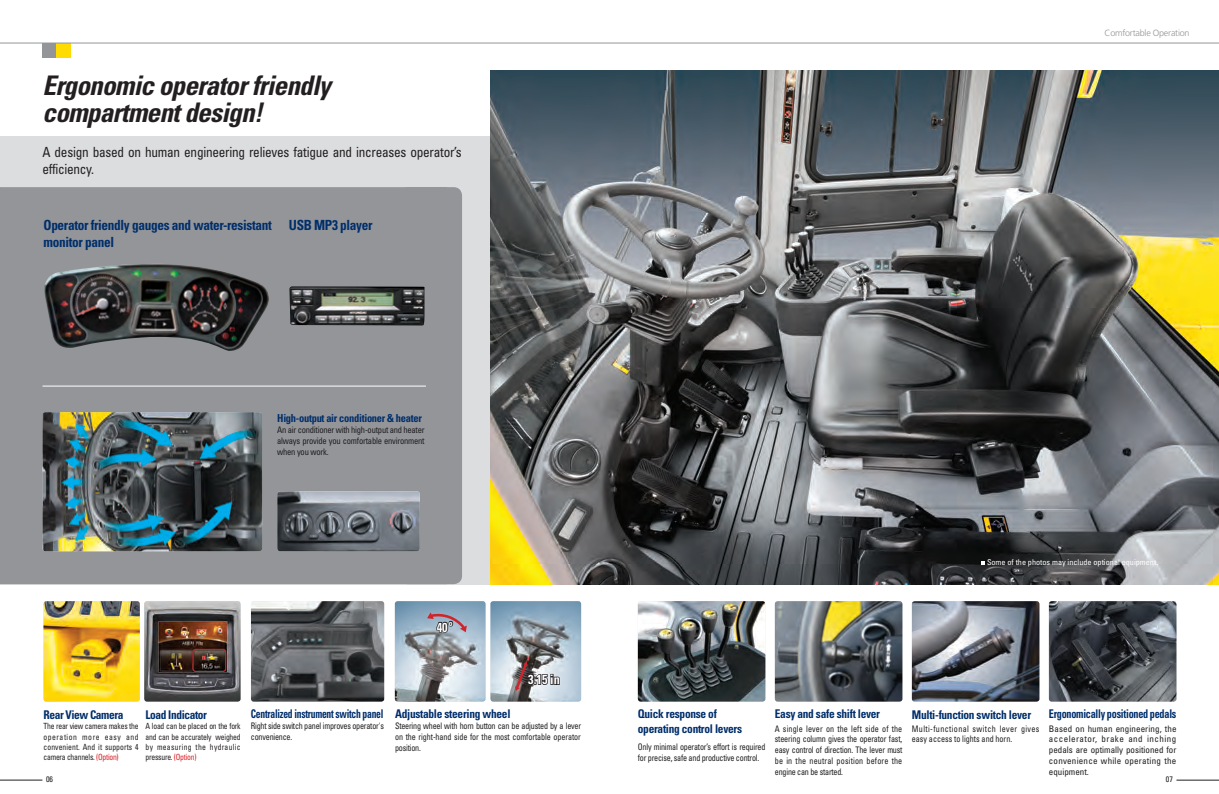
<style>
.page{position:relative;width:1219px;height:794px;background:#fff}
.page>*{position:absolute;margin:0;border:0;box-sizing:border-box;transform-origin:0 0}
.t1{font:italic 700 condensed 27px/27px "Univers";letter-spacing:-.025em;color:#231f20}
.t2{font:condensed 14px/16.8px "Univers";letter-spacing:-.02em;color:#231f20;scale:.95 1}
.t3{font:700 condensed 14px/17px "Univers";letter-spacing:-.025em;color:#002e6b;scale:.95 1}
.t4{font:700 condensed 13px "Univers";color:#fff;scale:.95 1}
.t5{font:700 condensed 12px/14.4px "Univers";letter-spacing:-.025em;color:#002e6b;scale:.95 1}
.t6{font:700 condensed 12px "Univers";letter-spacing:-.025em;color:#002e6b;scale:.8 1}
.t7{font:700 condensed 12px "Univers";letter-spacing:-.025em;color:#002e6b;scale:.85 1}
.t8{font:700 condensed 11px "Univers";letter-spacing:-.025em;color:#002e6b;scale:.95 1}
.t9{font:condensed 9px/10.8px "Univers";letter-spacing:-.025em;color:#201e20;text-align:justify;scale:.9 1}
.t10{font:condensed 9px/10.8px "Univers";letter-spacing:-.025em;color:#201e20;text-align:justify}
.t11{font:condensed 9px/10.8px "Univers";letter-spacing:-.025em;color:#201e20;text-align:justify;scale:.95 1}
.t12{font:condensed 9px/10.8px "Univers";letter-spacing:.045em;color:#201e20;scale:.9 1}
.t13{font:300 9px "Frutiger";letter-spacing:-.025em;color:#939598}
.t14{font:condensed 8.5px/10.2px "Univers";letter-spacing:.01em;color:#231f20;text-align:justify;scale:.9 1}
.t15{font:condensed 8px "Univers";color:#fff}
.t16{font:condensed 8px "Univers";color:#231f20}
.t17{font:700 condensed 8px "Univers";color:#fff;scale:.95 1}
.s1{color:#da2128}
</style>
<div class="page">
<div style="left:0;top:136px;width:609px;height:448px;background:#dcdddf"></div>
<img style="left:490px;top:71px;width:729px;height:513px">
<div style="left:0;top:188px;width:446px;height:395px;background:#939598"></div>
<div style="left:400px;top:187px;width:62px;height:397px;background:#939598;border-radius:9px"></div>
<hr style="left:43px;top:386px;width:383px;height:1px;background:#fff">
<img style="left:44px;top:264px;width:225px;height:87px">
<img style="left:43px;top:412px;width:219px;height:139px">
<img style="left:277px;top:491px;width:143px;height:60px">
<hr style="left:1176px;top:780px;width:43px;height:1px;background:#231f20">
<hr style="left:0;top:780px;width:42px;height:1px;background:#231f20">
<img style="left:395px;top:601px;width:91px;height:100px">
<svg style="left:427px;top:609px;width:42px;height:24px"></svg>
<img style="left:490px;top:601px;width:91px;height:100px">
<svg style="left:514px;top:660px;width:47px;height:32px;background:#8d8689"></svg>
<div style="left:43px;top:43px;width:14px;height:14px;background:#939598"></div>
<div style="left:57px;top:43px;width:14px;height:14px;background:#ffdc01"></div>
<img style="left:289px;top:286px;width:135px;height:39px">
<img style="left:638px;top:601px;width:127px;height:100px">
<img style="left:251px;top:601px;width:133px;height:100px">
<img style="left:775px;top:601px;width:127px;height:100px">
<img style="left:912px;top:601px;width:127px;height:100px">
<img style="left:1049px;top:601px;width:127px;height:100px">
<svg style="left:981px;top:561px;width:4px;height:3px"></svg>
<img style="left:43px;top:601px;width:97px;height:100px">
<img style="left:144px;top:601px;width:97px;height:100px">
<div style="left:193px;top:649px;width:33px;height:23px;border:1px solid #da2128;border-radius:3px"></div>
<hr style="left:0;top:43px;width:1219px;height:1px;background:#939598">
<h1 class="t1" style="left:43px;top:71px;width:290px">Ergonomic operator friendly compartment design!</h1>
<h2 class="t2" style="left:43px;top:143px;width:443px">A design based on human engineering relieves fatigue and increases operator’s efficiency.</h2>
<h2 class="t3" style="left:44px;top:216px;width:242px">Operator friendly gauges and water-resistant monitor panel</h2>
<h2 class="t3" style="left:289px;top:216px;width:89px">USB MP3 player</h2>
<p class="t8" style="left:277px;top:411px;width:154px">High-output air conditioner &amp; heater</p>
<p class="t11" style="left:277px;top:424px;width:157px">An air conditioner with high-output and heater always provide you comfortable environment when you work.</p>
<h3 class="t4" style="left:437px;top:619px;width:13px">40</h3>
<p class="t17" style="left:449px;top:618px;width:5px">o</p>
<h3 class="t4" style="left:528px;top:671px;width:35px">3.15 in</h3>
<p class="t13" style="left:1105px;top:28px;width:87px">Comfortable Operation</p>
<p class="t15" style="left:987px;top:557px;width:173px">Some of the photos may include optional equipment.</p>
<h3 class="t6" style="left:251px;top:707px;width:167px">Centralized instrument switch panel</h3>
<p class="t9" style="left:251px;top:720px;width:150px">Right side switch panel improves operator's convenience.</p>
<h3 class="t5" style="left:638px;top:707px;width:111px">Quick response of operating control levers</h3>
<p class="t9" style="left:638px;top:741px;width:143px">Only minimal operator’s effort is required for precise, safe and productive control.</p>
<h3 class="t5" style="left:775px;top:707px;width:112px">Easy and safe shift lever</h3>
<p class="t9" style="left:775px;top:722px;width:143px">A single lever on the left side of the steering column gives the operator fast, easy control of direction. The lever must be in the neutral position before the engine can be started.</p>
<h3 class="t5" style="left:395px;top:707px;width:123px">Adjustable steering wheel</h3>
<p class="t9" style="left:395px;top:720px;width:208px">Steering wheel with horn button can be adjusted by a lever on the right-hand side for the most comfortable operator position.</p>
<h3 class="t7" style="left:1049px;top:707px;width:152px">Ergonomically positioned pedals</h3>
<p class="t10" style="left:1049px;top:722px;width:129px">Based on human engineering, the accelerator, brake and inching pedals are optimally positioned for convenience while operating the equipment.</p>
<h3 class="t5" style="left:912px;top:707px;width:127px">Multi-function switch lever</h3>
<p class="t12" style="left:912px;top:722px;width:143px">Multi-functional switch lever gives easy access to lights and horn.</p>
<h3 class="t5" style="left:44px;top:707px;width:86px">Rear View Camera</h3>
<p class="t14" style="left:44px;top:721px;width:107px">The rear view camera makes the operation more easy and convenient. And it supports 4 camera channels. <span class="s1">(Option)</span></p>
<h3 class="t5" style="left:146px;top:707px;width:66px">Load Indicator</h3>
<p class="t14" style="left:146px;top:721px;width:107px">A load can be placed on the fork and can be accurately weighed by measuring the hydraulic pressure. <span class="s1">(Option)</span></p>
<p class="t16" style="left:46px;top:773px;width:9px">06</p>
<p class="t16" style="left:1166px;top:773px;width:9px">07</p>
</div>
